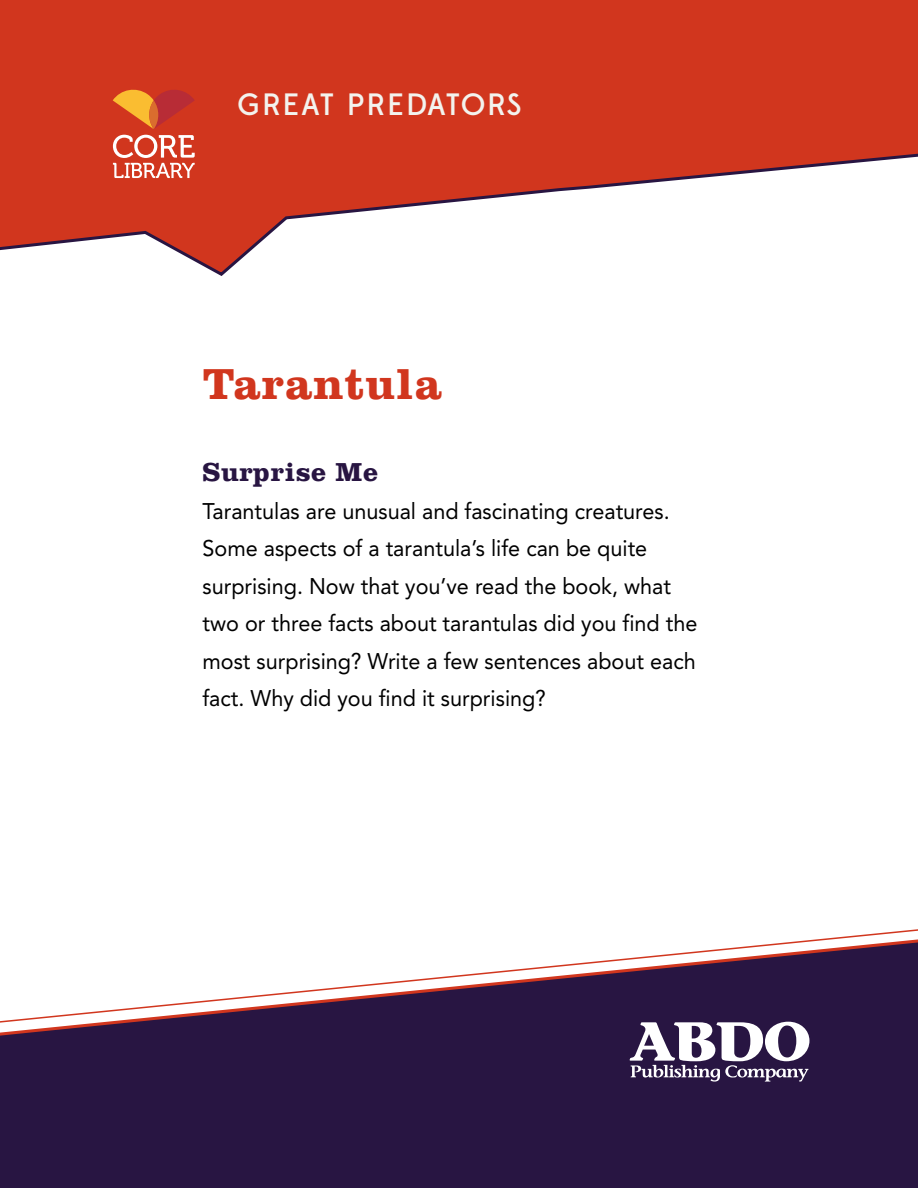
<style>
.page{position:relative;width:918px;height:1188px;background:#fff}
.page>*{position:absolute;margin:0;border:0;box-sizing:border-box;transform-origin:0 0}
.t1{font:700 45px "Clarendon";letter-spacing:.02em;color:#d1361e}
.t2{font:500 30.9px "Edmondsans";letter-spacing:.06em;color:#f3f3ee}
.t3{font:700 27px "Clarendon";letter-spacing:.02em;color:#281542}
.t4{font:22.5px/37.5px "Avenir LT Std";color:#000;scale:.96 1}
</style>
<div class="page">
<svg style="left:0;top:0;width:918px;height:276px"></svg>
<div style="left:0;top:1033px;width:918px;height:155px;background:#281542"></div>
<svg style="left:0;top:929px;width:918px;height:104px"></svg>
<svg style="left:113px;top:135px;width:82px;height:43px"></svg>
<svg style="left:113px;top:86px;width:82px;height:43px;background:#d55528"></svg>
<svg style="left:630px;top:1022px;width:179px;height:60px"></svg>
<h2 class="t2" style="left:237px;top:86px;width:286px">GREAT PREDATORS</h2>
<h1 class="t1" style="left:202px;top:357px;width:241px">Tarantula</h1>
<p class="t3" style="left:202px;top:456px;width:177px">Surprise Me</p>
<p class="t4" style="left:202px;top:492px;width:517px">Tarantulas are unusual and fascinating creatures.<br>Some aspects of a tarantula’s life can be quite surprising. Now that you’ve read the book, what two or three facts about tarantulas did you find the most surprising? Write a few sentences about each fact. Why did you find it surprising?</p>
</div>
